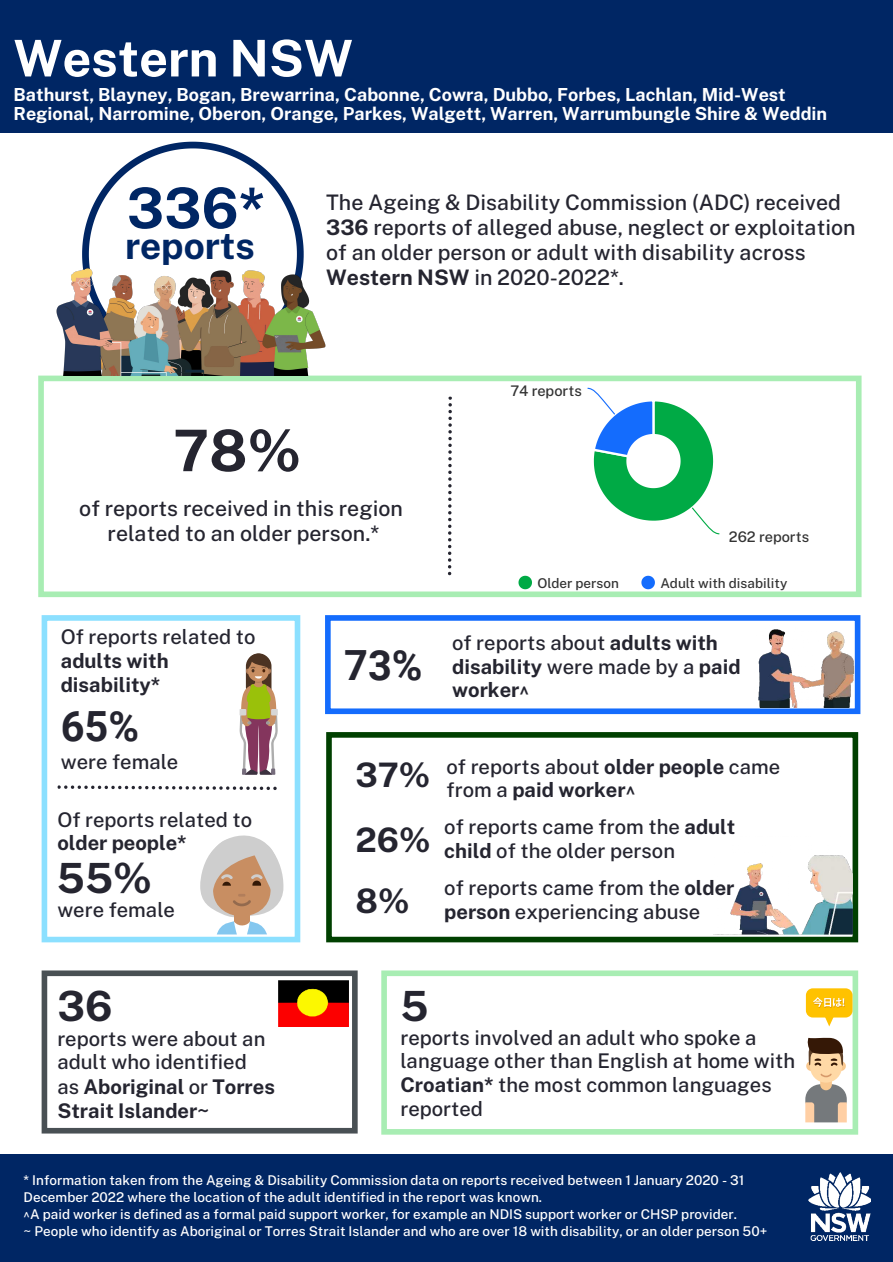
<style>
.page{position:relative;width:893px;height:1262px;background:#fff}
.page>*{position:absolute;margin:0;border:0;box-sizing:border-box;transform-origin:0 0}
.t1{font:700 57.3px "Public Sans";color:#252530}
.t2{font:700 56.25px "Public Sans";color:#002664}
.t3{font:700 50.55px "Public Sans";color:#fff}
.t4{font:700 41.55px "Roboto";color:#252530}
.t5{font:700 41.55px "Public Sans";color:#252530}
.t6{font:700 37.05px "Public Sans";color:#002664}
.t7{font:700 33.75px "Public Sans";color:#252530}
.t8{font:500 21.3px/24.8px "Public Sans";color:#252530;text-align:center}
.t9{font:500 20.25px/23.5px "Public Sans";color:#252530}
.t10{font:700 20.25px/23.5px "Public Sans";color:#252530}
.t11{font:700 18px/19px "Public Sans";color:#fff}
.t12{font:500 14.55px "Public Sans";color:#333}
.t13{font:500 13.5px/16.8px "Public Sans";color:#fff}
.t14{font:500 13.5px "Public Sans";color:#333}
.s1{font-weight:700}
.s2{font-weight:500}
.s3{font-weight:700;font-size:33.75px}
</style>
<div class="page">
<div style="left:42px;top:615px;width:258px;height:327px;border:6px solid #8ce0ff"></div>
<div style="left:38px;top:375px;width:823px;height:222px;border:6px solid #a8edb3"></div>
<div style="left:0;top:1153px;width:892px;height:108px;background:#002664"></div>
<svg style="left:587px;top:387px;width:133px;height:148px"></svg>
<svg style="left:518px;top:576px;width:14px;height:13px"></svg>
<svg style="left:641px;top:576px;width:14px;height:13px"></svg>
<div style="left:325px;top:615px;width:535px;height:99px;border:6px solid #146cfd"></div>
<div style="left:326px;top:732px;width:532px;height:210px;border:6px solid #004000"></div>
<svg style="left:200px;top:835px;width:83px;height:99px"></svg>
<svg style="left:239px;top:653px;width:39px;height:121px"></svg>
<img style="left:730px;top:835px;width:122px;height:99px">
<div style="left:42px;top:970px;width:315px;height:163px;border:6px solid #495054"></div>
<img style="left:279px;top:980px;width:69px;height:46px">
<div style="left:381px;top:970px;width:477px;height:164px;border:6px solid #a8edb3"></div>
<svg style="left:448px;top:396px;width:4px;height:179px"></svg>
<svg style="left:805px;top:1037px;width:41px;height:85px"></svg>
<div style="left:805px;top:988px;width:47px;height:29px;background:#ffc200;border-radius:7px"></div>
<svg style="left:824px;top:1017px;width:10px;height:9px"></svg>
<svg style="left:813px;top:997px;width:31px;height:11px"></svg>
<img style="left:808px;top:1172px;width:62px;height:68px">
<div style="left:0;top:0;width:892px;height:133px;background:#002664"></div>
<svg style="left:57px;top:785px;width:220px;height:5px"></svg>
<svg style="left:120px;top:142px;width:145px;height:27px"></svg>
<img style="left:56px;top:169px;width:270px;height:206px">
<img style="left:758px;top:625px;width:101px;height:82px">
<h3 class="t3" style="left:13px;top:21px;width:341px">Western NSW</h3>
<h3 class="t11" style="left:13px;top:84px;width:815px">Bathurst, Blayney, Bogan, Brewarrina, Cabonne, Cowra, Dubbo, Forbes, Lachlan, Mid-West<br>Regional, Narromine, Oberon, Orange, Parkes, Walgett, Warren, Warrumbungle Shire &amp; Weddin</h3>
<h2 class="t2" style="left:127px;top:167px;width:140px">336*</h2>
<h3 class="t6" style="left:125px;top:218px;width:131px">reports</h3>
<h3 class="t8" style="left:326px;top:189px;width:531px;text-align:left">The Ageing &amp; Disability Commission (ADC) received <span class="s1">336</span> reports of alleged abuse, neglect or exploitation of an older person or adult with disability across <span class="s1">Western NSW</span> in 2020-2022*.</h3>
<h1 class="t1" style="left:173px;top:409px;width:130px">78%</h1>
<p class="t12" style="left:510px;top:380px;width:73px">74 reports</p>
<h3 class="t8" style="left:79px;top:495px;width:325px">of reports received in this region related to an older person.*</h3>
<p class="t12" style="left:728px;top:526px;width:82px">262 reports</p>
<p class="t14" style="left:537px;top:573px;width:83px">Older person</p>
<p class="t14" style="left:660px;top:573px;width:128px">Adult with disability</p>
<h3 class="t9" style="left:61px;top:624px;width:196px">Of reports related to</h3>
<h3 class="t10" style="left:61px;top:647px;width:109px">adults with disability*</h3>
<h3 class="t4" style="left:61px;top:697px;width:80px">65%</h3>
<h3 class="t9" style="left:61px;top:749px;width:119px">were female</h3>
<h3 class="t9" style="left:57px;top:806px;width:196px">Of reports related to</h3>
<h3 class="t10" style="left:57px;top:829px;width:131px">older people*</h3>
<h3 class="t5" style="left:57px;top:847px;width:97px">55%</h3>
<h3 class="t9" style="left:57px;top:896px;width:119px">were female</h3>
<h3 class="t5" style="left:57px;top:975px;width:57px">36</h3>
<h3 class="t9" style="left:57px;top:1025px;width:210px">reports were about an adult who identified</h3>
<h3 class="t10" style="left:57px;top:1073px;width:219px"><span class="s2">as</span> Aboriginal <span class="s2">or</span> Torres<br>Strait Islander~</h3>
<h3 class="t4" style="left:344px;top:636px;width:80px">73%</h3>
<h3 class="t10" style="left:452px;top:629px;width:290px"><span class="s2">of reports about</span> adults with disability <span class="s2">were made by a</span> paid worker^</h3>
<h3 class="t9" style="left:446px;top:753px;width:335px;text-indent:-91px"><span class="s3">37%</span> of reports about <span class="s1">older people</span> came from a <span class="s1">paid worker^</span></h3>
<h3 class="t7" style="left:355px;top:815px;width:77px">26%</h3>
<h3 class="t9" style="left:444px;top:814px;width:292px">of reports came from the <span class="s1">adult child</span> of the older person</h3>
<h3 class="t7" style="left:355px;top:876px;width:56px">8%</h3>
<h3 class="t9" style="left:444px;top:874px;width:292px">of reports came from the <span class="s1">older person</span> experiencing abuse</h3>
<h3 class="t5" style="left:400px;top:975px;width:30px">5</h3>
<h3 class="t9" style="left:400px;top:1024px;width:396px">reports involved an adult who spoke a language other than English at home with<br><span class="s1">Croatian*</span> the most common languages reported</h3>
<p class="t13" style="left:24px;top:1171px;width:745px">* Information taken from the Ageing &amp; Disability Commission data on reports received between 1 January 2020 - 31<br>December 2022 where the location of the adult identified in the report was known.<br>^A paid worker is defined as a formal paid support worker, for example an NDIS support worker or CHSP provider.<br>~ People who identify as Aboriginal or Torres Strait Islander and who are over 18 with disability, or an older person 50+</p>
</div>
